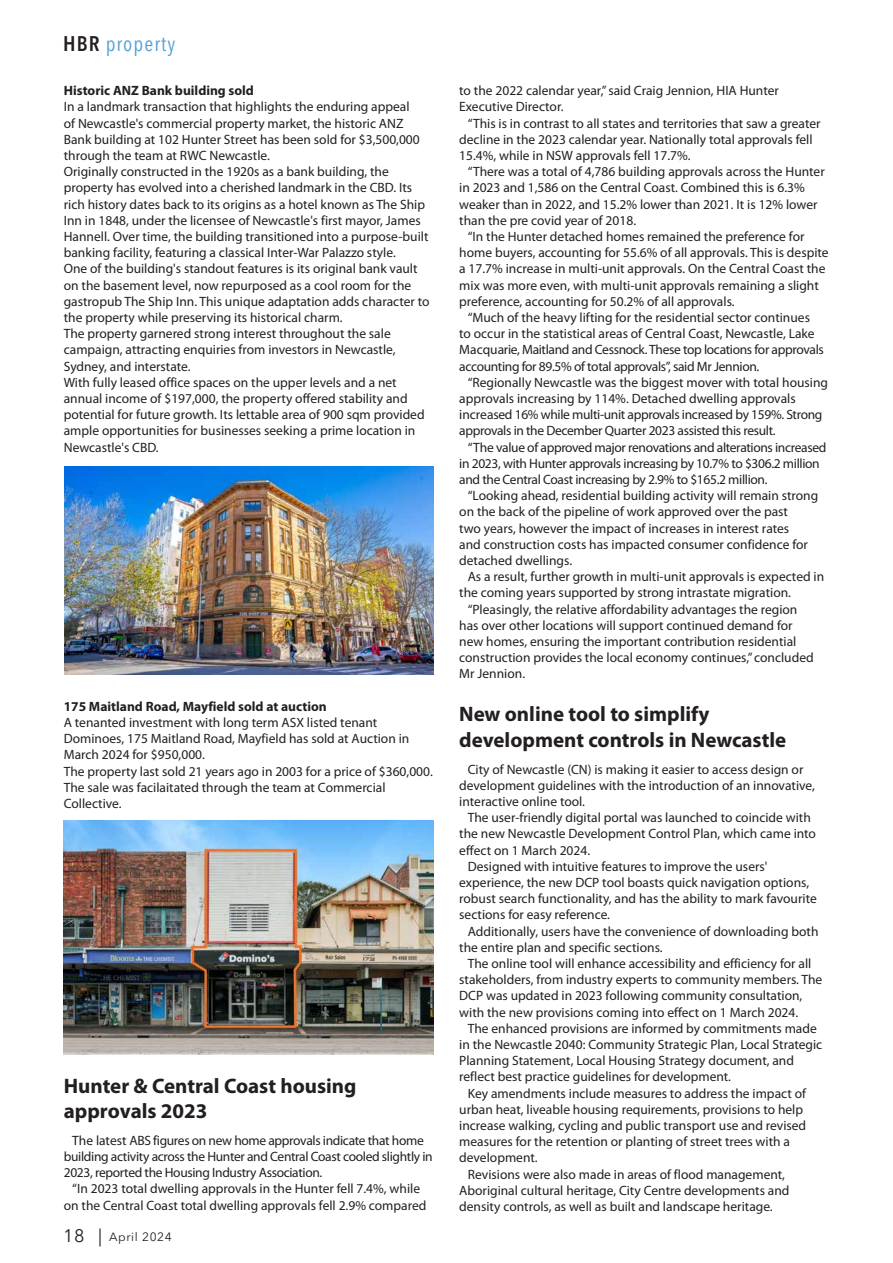
<style>
.page{position:relative;width:893px;height:1263px;background:#fff}
.page>*{position:absolute;margin:0;border:0;box-sizing:border-box;transform-origin:0 0}
.t1{font:700 21px/25.2px "Myriad Pro";color:#231f20}
.t2{font:condensed 21px "Avenir Next LT Pro";letter-spacing:.05em;color:#52a0d4}
.t3{font:13.5px/16.2px "Myriad Pro";color:#231f20}
.t4{font:13.5px/16.2px "Myriad Pro";letter-spacing:-.025em;color:#231f20}
.t5{font:700 13.5px "Myriad Pro";color:#231f20}
.t6{font:12px "Avenir Next LT Pro";letter-spacing:.05em;color:#231f20}
.s1{font-weight:600;color:#231f20}
.s2{font-size:18px}
</style>
<div class="page">
<img style="left:64px;top:466px;width:370px;height:208px">
<img style="left:64px;top:821px;width:370px;height:233px">
<h1 class="t2" style="left:63px;top:31px;width:113px"><span class="s1">HBR</span> property</h1>
<p class="t5" style="left:64px;top:82px;width:192px">Historic ANZ Bank building sold</p>
<p class="t3" style="left:64px;top:99px;width:358px">In a landmark transaction that highlights the enduring appeal of Newcastle's commercial property market, the historic ANZ Bank building at 102 Hunter Street has been sold for $3,500,000 through the team at RWC Newcastle.</p>
<p class="t3" style="left:64px;top:163px;width:366px">Originally constructed in the 1920s as a bank building, the property has evolved into a cherished landmark in the CBD. Its rich history dates back to its origins as a hotel known as The Ship Inn in 1848, under the licensee of Newcastle's first mayor, James Hannell. Over time, the building transitioned into a purpose-built banking facility, featuring a classical Inter-War Palazzo style.</p>
<p class="t3" style="left:64px;top:261px;width:367px">One of the building's standout features is its original bank vault on the basement level, now repurposed as a cool room for the gastropub The Ship Inn. This unique adaptation adds character to the property while preserving its historical charm.</p>
<p class="t3" style="left:64px;top:325px;width:333px">The property garnered strong interest throughout the sale campaign, attracting enquiries from investors in Newcastle,<br>Sydney, and interstate.</p>
<p class="t3" style="left:64px;top:374px;width:362px">With fully leased office spaces on the upper levels and a net annual income of $197,000, the property offered stability and potential for future growth. Its lettable area of 900 sqm provided ample opportunities for businesses seeking a prime location in Newcastle's CBD.</p>
<p class="t5" style="left:64px;top:697px;width:264px">175 Maitland Road, Mayfield sold at auction</p>
<p class="t3" style="left:64px;top:714px;width:347px">A tenanted investment with long term ASX listed tenant<br>Dominoes, 175 Maitland Road, Mayfield has sold at Auction in<br>March 2024 for $950,000.</p>
<p class="t3" style="left:64px;top:763px;width:371px">The property last sold 21 years ago in 2003 for a price of $360,000.</p>
<p class="t3" style="left:64px;top:779px;width:323px">The sale was facilaitated through the team at Commercial<br>Collective.</p>
<p class="t1" style="left:64px;top:1072px;width:294px">Hunter &amp; Central Coast housing approvals 2023</p>
<p class="t4" style="left:64px;top:1132px;width:370px;text-indent:9px">The latest ABS figures on new home approvals indicate that home building activity across the Hunter and Central Coast cooled slightly in<br>2023, reported the Housing Industry Association.</p>
<p class="t3" style="left:64px;top:1180px;width:364px;text-align:center">“In 2023 total dwelling approvals in the Hunter fell 7.4%, while on the Central Coast total dwelling approvals fell 2.9% compared</p>
<p class="t6" style="left:64px;top:1230px;width:109px"><span class="s2">18 |</span> April 2024</p>
<p class="t3" style="left:459px;top:82px;width:321px">to the 2022 calendar year,” said Craig Jennion, HIA Hunter<br>Executive Director.</p>
<p class="t3" style="left:459px;top:115px;width:363px;text-indent:9px">“This is in contrast to all states and territories that saw a greater decline in the 2023 calendar year. Nationally total approvals fell<br>15.4%, while in NSW approvals fell 17.7%.</p>
<p class="t3" style="left:459px;top:163px;width:367px;text-indent:9px">“There was a total of 4,786 building approvals across the Hunter in 2023 and 1,586 on the Central Coast. Combined this is 6.3% weaker than in 2022, and 15.2% lower than 2021. It is 12% lower than the pre covid year of 2018.</p>
<p class="t3" style="left:459px;top:228px;width:371px;text-indent:9px">“In the Hunter detached homes remained the preference for home buyers, accounting for 55.6% of all approvals. This is despite a 17.7% increase in multi-unit approvals. On the Central Coast the mix was more even, with multi-unit approvals remaining a slight preference, accounting for 50.2% of all approvals.</p>
<p class="t3" style="left:459px;top:309px;width:366px;text-indent:9px">“Much of the heavy lifting for the residential sector continues to occur in the statistical areas of Central Coast, Newcastle, Lake Macquarie, Maitland and Cessnock. These top locations for approvals accounting for 89.5% of total approvals”, said Mr Jennion.</p>
<p class="t3" style="left:459px;top:374px;width:370px;text-indent:9px">“Regionally Newcastle was the biggest mover with total housing approvals increasing by 114%. Detached dwelling approvals increased 16% while multi-unit approvals increased by 159%. Strong approvals in the December Quarter 2023 assisted this result.</p>
<p class="t4" style="left:459px;top:439px;width:369px;text-indent:9px">“The value of approved major renovations and alterations increased in 2023, with Hunter approvals increasing by 10.7% to $306.2 million and the Central Coast increasing by 2.9% to $165.2 million.</p>
<p class="t3" style="left:459px;top:487px;width:361px;text-indent:9px">“Looking ahead, residential building activity will remain strong on the back of the pipeline of work approved over the past<br>two years, however the impact of increases in interest rates<br>and construction costs has impacted consumer confidence for detached dwellings.</p>
<p class="t3" style="left:459px;top:568px;width:366px;text-indent:9px">As a result, further growth in multi-unit approvals is expected in the coming years supported by strong intrastate migration.</p>
<p class="t3" style="left:459px;top:601px;width:356px;text-indent:9px">“Pleasingly, the relative affordability advantages the region has over other locations will support continued demand for new homes, ensuring the important contribution residential construction provides the local economy continues,” concluded Mr Jennion.</p>
<p class="t1" style="left:459px;top:701px;width:329px">New online tool to simplify development controls in Newcastle</p>
<p class="t3" style="left:459px;top:761px;width:357px;text-indent:9px">City of Newcastle (CN) is making it easier to access design or development guidelines with the introduction of an innovative, interactive online tool.</p>
<p class="t3" style="left:459px;top:809px;width:358px;text-indent:9px">The user-friendly digital portal was launched to coincide with the new Newcastle Development Control Plan, which came into effect on 1 March 2024.</p>
<p class="t3" style="left:459px;top:858px;width:359px;text-indent:9px">Designed with intuitive features to improve the users' experience, the new DCP tool boasts quick navigation options, robust search functionality, and has the ability to mark favourite sections for easy reference.</p>
<p class="t3" style="left:459px;top:923px;width:361px;text-indent:9px">Additionally, users have the convenience of downloading both the entire plan and specific sections.</p>
<p class="t3" style="left:459px;top:955px;width:364px;text-indent:9px">The online tool will enhance accessibility and efficiency for all stakeholders, from industry experts to community members. The DCP was updated in 2023 following community consultation, with the new provisions coming into effect on 1 March 2024.</p>
<p class="t3" style="left:459px;top:1020px;width:365px;text-indent:9px">The enhanced provisions are informed by commitments made in the Newcastle 2040: Community Strategic Plan, Local Strategic Planning Statement, Local Housing Strategy document, and reflect best practice guidelines for development.</p>
<p class="t3" style="left:459px;top:1085px;width:348px;text-indent:9px">Key amendments include measures to address the impact of urban heat, liveable housing requirements, provisions to help increase walking, cycling and public transport use and revised measures for the retention or planting of street trees with a development.</p>
<p class="t3" style="left:459px;top:1166px;width:332px;text-indent:9px">Revisions were also made in areas of flood management,<br>Aboriginal cultural heritage, City Centre developments and density controls, as well as built and landscape heritage.</p>
</div>
